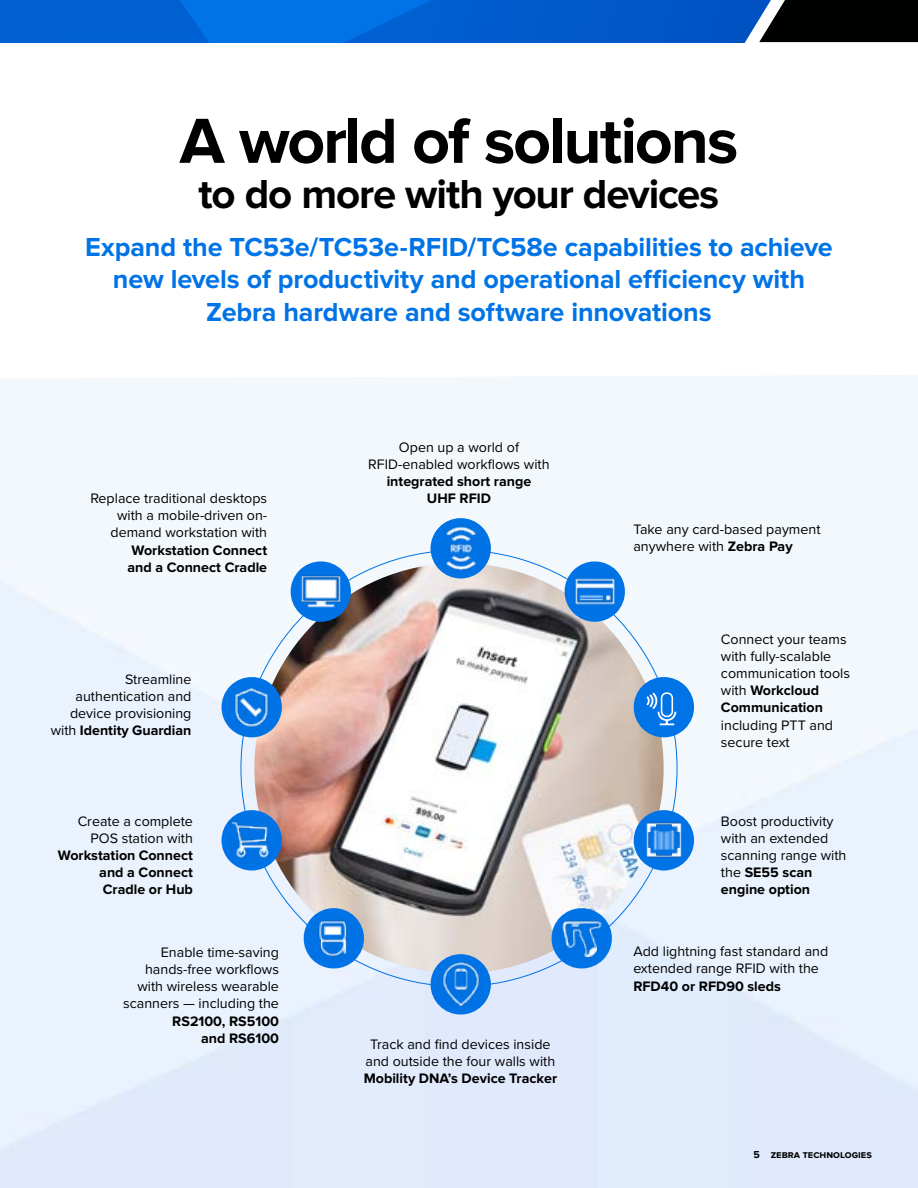
<style>
.page{position:relative;width:918px;height:1188px;background:#fff}
.page>*{position:absolute;margin:0;border:0;box-sizing:border-box;transform-origin:0 0}
.t1{font:700 66px "Proxima Nova";color:#000}
.t2{font:700 42px "Proxima Nova";letter-spacing:-.025em;color:#000}
.t3{font:700 27px/32.4px "Proxima Nova";letter-spacing:-.005em;color:#0073e6;text-align:center}
.t4{font:14.25px/17.1px "Proxima Nova";color:#000}
.t5{font:700 14.25px/17.1px "Proxima Nova";color:#000}
.t6{font:700 10.5px "Proxima Nova";color:#000}
.s1{font-weight:700}
</style>
<div class="page">
<img style="left:0;top:375px;width:918px;height:813px">
<svg style="left:0;top:0;width:918px;height:43px;background:#0455b4"></svg>
<img style="left:254px;top:563px;width:410px;height:411px">
<div style="left:431px;top:518px;width:60px;height:60px;background:#0073e6;border-radius:50%"></div>
<img style="left:435px;top:523px;width:51px;height:51px">
<svg style="left:562px;top:558px;width:66px;height:67px"></svg>
<img style="left:573px;top:569px;width:43px;height:45px">
<div style="left:634px;top:810px;width:60px;height:61px;background:#0073e6;border-radius:50%"></div>
<img style="left:646px;top:822px;width:36px;height:38px">
<svg style="left:631px;top:674px;width:66px;height:66px"></svg>
<div style="left:431px;top:954px;width:60px;height:61px;background:#0073e6;border-radius:50%"></div>
<img style="left:437px;top:961px;width:47px;height:47px">
<svg style="left:549px;top:905px;width:66px;height:66px;background:#93c0f0"></svg>
<img style="left:559px;top:915px;width:45px;height:46px">
<svg style="left:288px;top:558px;width:66px;height:67px"></svg>
<img style="left:299px;top:570px;width:43px;height:43px">
<div style="left:222px;top:810px;width:60px;height:61px;background:#0073e6;border-radius:50%"></div>
<img style="left:228px;top:817px;width:46px;height:47px">
<svg style="left:219px;top:674px;width:66px;height:66px"></svg>
<img style="left:226px;top:682px;width:51px;height:50px">
<svg style="left:301px;top:905px;width:66px;height:66px;background:#93bbe5"></svg>
<img style="left:311px;top:915px;width:46px;height:46px">
<h1 class="t1" style="left:180px;top:103px;width:560px">A world of solutions</h1>
<h2 class="t2" style="left:199px;top:170px;width:522px">to do more with your devices</h2>
<h3 class="t3" style="left:85px;top:231px;width:749px">Expand the TC53e/TC53e-RFID/TC58e capabilities to achieve new levels of productivity and operational efficiency with<br>Zebra hardware and software innovations</h3>
<p class="t4" style="left:90px;top:489px;width:178px;text-align:right">Replace traditional desktops with a mobile-driven on&shy;demand workstation with</p>
<p class="t5" style="left:127px;top:542px;width:141px">Workstation Connect and a Connect Cradle</p>
<p class="t4" style="left:51px;top:670px;width:142px;text-align:right">Streamline authentication and device provisioning with <span class="s1">Identity Guardian</span></p>
<p class="t4" style="left:78px;top:812px;width:117px;text-align:right">Create a complete<br>POS station with</p>
<p class="t5" style="left:99px;top:847px;width:95px;text-align:justify;text-indent:-41px">Workstation Connect and a Connect Cradle or Hub</p>
<p class="t4" style="left:123px;top:943px;width:157px;text-align:right">Enable time-saving hands-free workflows with wireless wearable scanners — including the</p>
<p class="t5" style="left:172px;top:1013px;width:108px;text-align:right">RS2100, RS5100 and RS6100</p>
<p class="t4" style="left:368px;top:438px;width:183px;text-align:center">Open up a world of<br>RFID-enabled workflows with</p>
<p class="t5" style="left:387px;top:473px;width:146px;text-align:center">integrated short range<br>UHF RFID</p>
<p class="t4" style="left:366px;top:1035px;width:191px;text-align:center">Track and find devices inside and outside the four walls with</p>
<p class="t5" style="left:364px;top:1070px;width:195px">Mobility DNA’s Device Tracker</p>
<p class="t4" style="left:633px;top:520px;width:189px">Take any card-based payment anywhere with <span class="s1">Zebra Pay</span></p>
<p class="t4" style="left:721px;top:630px;width:131px">Connect your teams with fully-scalable communication tools with <span class="s1">Workcloud<br>Communication</span></p>
<p class="t4" style="left:721px;top:716px;width:114px">including PTT and secure text</p>
<p class="t4" style="left:721px;top:812px;width:127px">Boost productivity with an extended scanning range with the <span class="s1">SE55 scan engine option</span></p>
<p class="t4" style="left:633px;top:942px;width:196px">Add lightning fast standard and extended range RFID with the</p>
<p class="t5" style="left:633px;top:978px;width:149px">RFD40 or RFD90 sleds</p>
<p class="t6" style="left:754px;top:1144px;width:120px">5 zebra technologies</p>
<p class="t6" style="left:754px;top:1148px;width:120px">5 zebra technologies</p>
</div>
